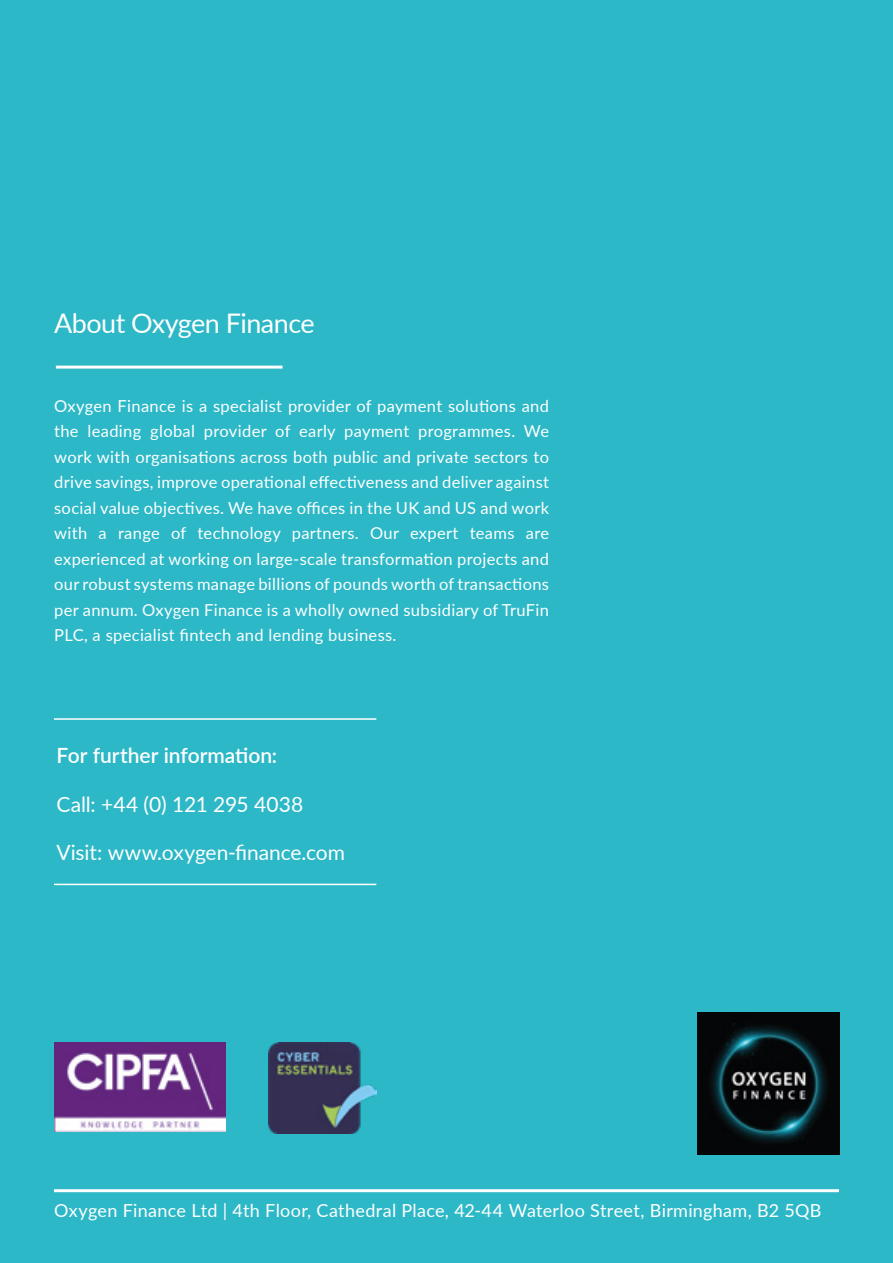
<style>
.page{position:relative;width:893px;height:1263px;background:#2cb8c7}
.page>*{position:absolute;margin:0;border:0;box-sizing:border-box;transform-origin:0 0}
.t1{font:27px "Lato";letter-spacing:-.02em;color:#fff}
.t2{font:21px "Lato";letter-spacing:-.005em;color:#fff}
.t3{font:600 21px "Lato";color:#fff}
.t4{font:18px "Lato";letter-spacing:.015em;color:#fff}
.t5{font:16.5px/25.5px "Lato";letter-spacing:.02em;color:#fff;text-align:justify}
</style>
<div class="page">
<hr style="left:54px;top:718px;width:322px;height:2px;background:#fff">
<hr style="left:54px;top:884px;width:322px;height:1px;background:#fff">
<hr style="left:56px;top:366px;width:227px;height:3px;background:#fff">
<img style="left:698px;top:1013px;width:141px;height:141px">
<img style="left:54px;top:1042px;width:171px;height:89px">
<img style="left:269px;top:1043px;width:107px;height:90px">
<hr style="left:54px;top:1189px;width:785px;height:3px;background:#fff">
<h1 class="t1" style="left:54px;top:304px;width:262px">About Oxygen Finance</h1>
<p class="t5" style="left:54px;top:392px;width:496px">Oxygen Finance is a specialist provider of payment solutions and the leading global provider of early payment programmes. We work with organisations across both public and private sectors to drive savings, improve operational effectiveness and deliver against social value objectives. We have offices in the UK and US and work with a range of technology partners. Our expert teams are experienced at working on large-scale transformation projects and our robust systems manage billions of pounds worth of transactions per annum. Oxygen Finance is a wholly owned subsidiary of TruFin PLC, a specialist fintech and lending business.</p>
<p class="t3" style="left:56px;top:740px;width:222px">For further information:</p>
<p class="t2" style="left:56px;top:789px;width:248px">Call: +44 (0) 121 295 4038</p>
<p class="t2" style="left:56px;top:838px;width:290px">Visit: www.oxygen-finance.com</p>
<p class="t4" style="left:54px;top:1197px;width:769px">Oxygen Finance Ltd | 4th Floor, Cathedral Place, 42-44 Waterloo Street, Birmingham, B2 5QB</p>
</div>
